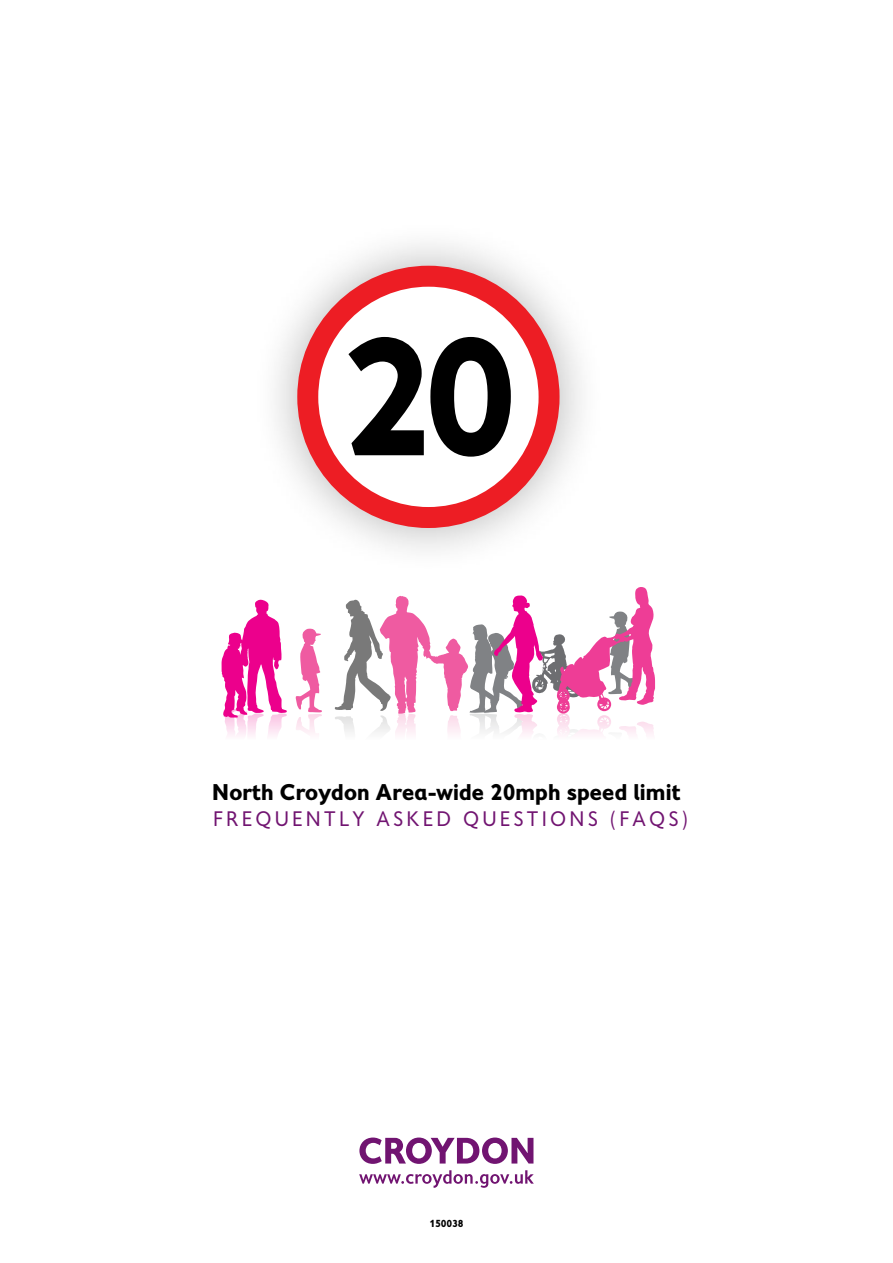
<style>
.page{position:relative;width:893px;height:1263px;background:#fff}
.page>*{position:absolute;margin:0;border:0;box-sizing:border-box;transform-origin:0 0}
.t1{font:700 expanded 171.9px "Fiendstar";color:#000;scale:.84 1}
.t2{font:700 23.4px "Fiendstar";letter-spacing:-.01em;color:#000}
.t3{font:21.6px "Fiendstar";letter-spacing:.14em;color:#711471}
.t4{font:700 10.5px "Fiendstar";letter-spacing:-.01em;color:#000}
</style>
<div class="page">
<svg style="left:359px;top:1137px;width:174px;height:27px"></svg>
<svg style="left:359px;top:1170px;width:175px;height:18px"></svg>
<div style="left:251px;top:219px;width:355px;height:356px;background:#000;opacity:.3"></div>
<div style="left:297px;top:266px;width:263px;height:262px;background:#ed1d24;border-radius:50%"></div>
<div style="left:318px;top:287px;width:221px;height:220px;background:#fff;border-radius:50%"></div>
<svg style="left:335px;top:587px;width:320px;height:148px"></svg>
<svg style="left:221px;top:599px;width:66px;height:137px"></svg>
<svg style="left:295px;top:628px;width:27px;height:106px"></svg>
<h1 class="t1" style="left:342px;top:298px;width:206px">20</h1>
<p class="t2" style="left:212px;top:778px;width:470px">North Croydon Area-wide 20mph speed limit</p>
<p class="t3" style="left:213px;top:807px;width:477px">FREQUENTLY ASKED QUESTIONS (FAQS)</p>
<p class="t4" style="left:429px;top:1217px;width:35px">150038</p>
</div>
